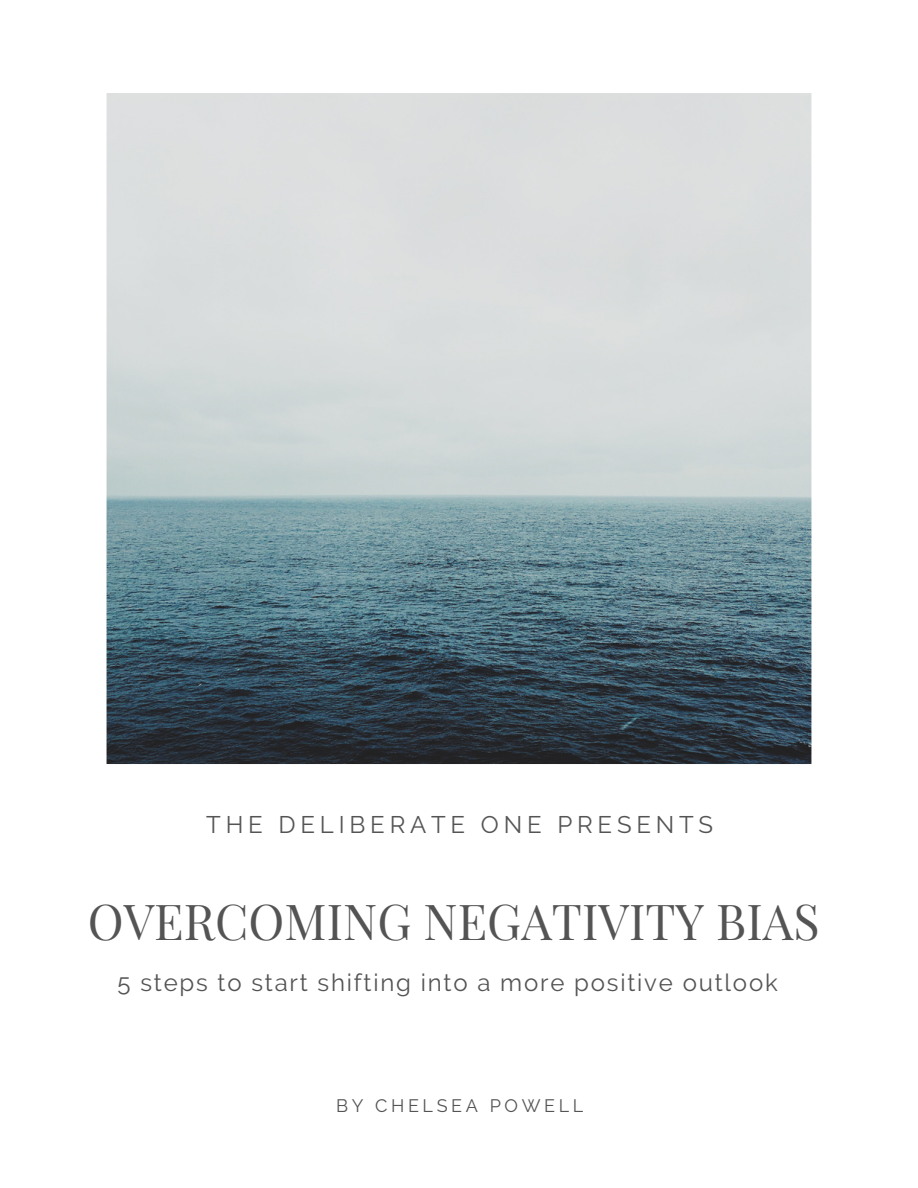
<style>
.page{position:relative;width:918px;height:1188px;background:#fff}
.page>*{position:absolute;margin:0;border:0;box-sizing:border-box;transform-origin:0 0}
.t1{font:48.45px "Playfair Display";color:#545454}
.t2{font:24px "Raleway";letter-spacing:.075em;color:#545454}
.t3{font:24px "Raleway";letter-spacing:.2em;color:#545454}
.t4{font:18px "Raleway";letter-spacing:.2em;color:#545454}
</style>
<div class="page">
<svg style="left:106px;top:93px;width:706px;height:671px;background:#a0adb2"></svg>
<h2 class="t3" style="left:206px;top:810px;width:508px">THE DELIBERATE ONE PRESENTS</h2>
<h1 class="t1" style="left:88px;top:888px;width:733px">OVERCOMING NEGATIVITY BIAS</h1>
<h3 class="t2" style="left:118px;top:969px;width:662px">5 steps to start shifting into a more positive outlook</h3>
<p class="t4" style="left:336px;top:1095px;width:249px">BY CHELSEA POWELL</p>
</div>
